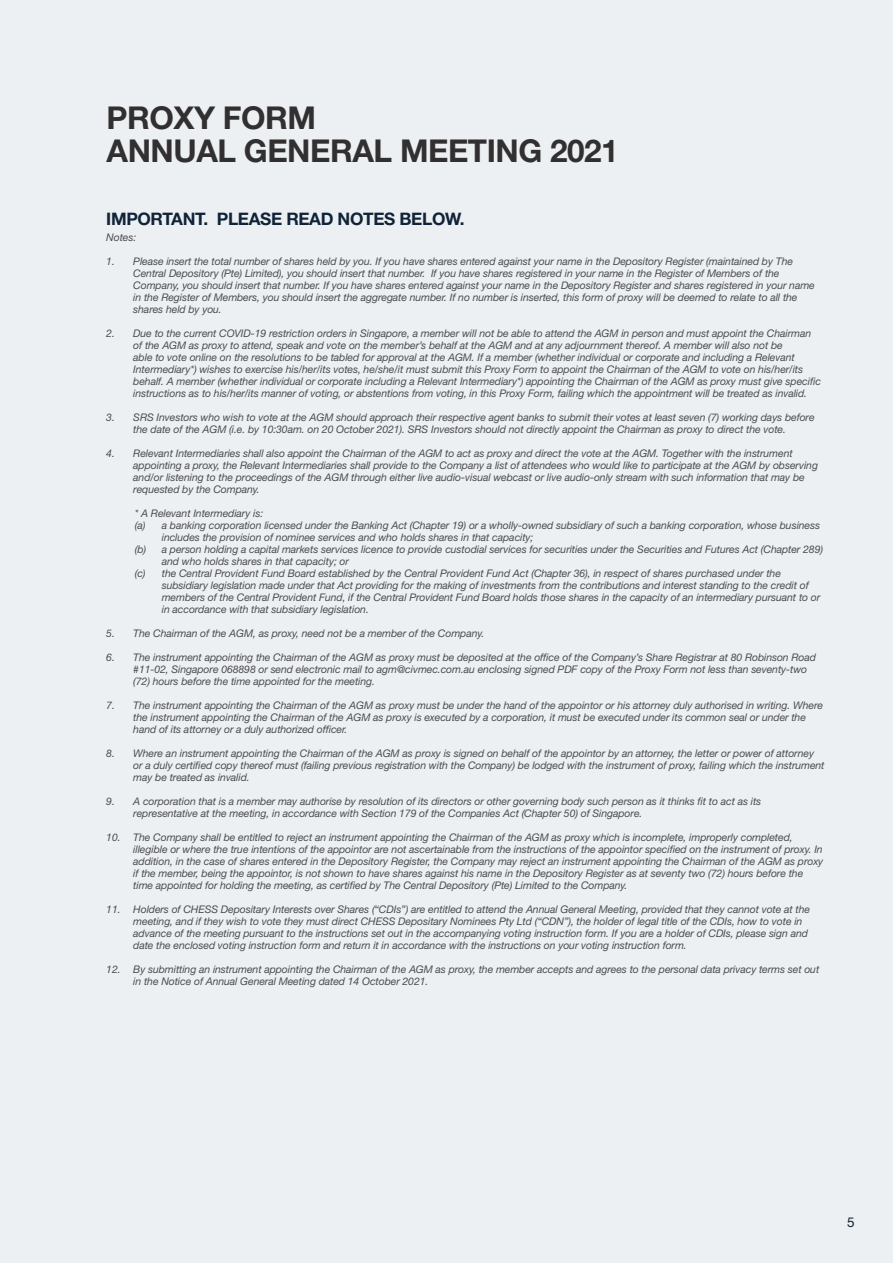
<style>
.page{position:relative;width:893px;height:1263px;background:#edf0f3}
.page>*{position:absolute;margin:0;border:0;box-sizing:border-box;transform-origin:0 0}
.FINS-Main_Heading{font:700 31.5px/33px "Helvetica Neue LT Std";letter-spacing:-.015em;color:#312f30}
.FINS_Heading_1{font:700 17.25px "Helvetica Neue LT Std";letter-spacing:-.02em;color:#102338}
.t1{font:13.5px "Helvetica Neue LT Std";color:#102338}
.Tables_NOTES_TEXT{font:italic 10.5px/12px "Helvetica Neue LT Std";letter-spacing:-.01em;color:#4b4c4d}
</style>
<div class="page">
<p class="FINS-Main_Heading" style="left:107px;top:100px;width:514px">PROXY FORM<br>ANNUAL GENERAL MEETING 2021</p>
<p class="FINS_Heading_1" style="left:106px;top:208px;width:360px">IMPORTANT. PLEASE READ NOTES BELOW.</p>
<p class="Tables_NOTES_TEXT" style="left:106px;top:231px;width:31px">Notes:</p>
<p class="Tables_NOTES_TEXT" style="left:133px;top:255px;width:683px;text-indent:-27px">1. Please insert the total number of shares held by you. If you have shares entered against your name in the Depository Register (maintained by The Central Depository (Pte) Limited), you should insert that number. If you have shares registered in your name in the Register of Members of the Company, you should insert that number. If you have shares entered against your name in the Depository Register and shares registered in your name in the Register of Members, you should insert the aggregate number. If no number is inserted, this form of proxy will be deemed to relate to all the shares held by you.</p>
<p class="Tables_NOTES_TEXT" style="left:133px;top:327px;width:689px;text-indent:-27px">2. Due to the current COVID-19 restriction orders in Singapore, a member will not be able to attend the AGM in person and must appoint the Chairman of the AGM as proxy to attend, speak and vote on the member’s behalf at the AGM and at any adjournment thereof. A member will also not be<br>able to vote online on the resolutions to be tabled for approval at the AGM. If a member (whether individual or corporate and including a Relevant Intermediary*) wishes to exercise his/her/its votes, he/she/it must submit this Proxy Form to appoint the Chairman of the AGM to vote on his/her/its behalf. A member (whether individual or corporate including a Relevant Intermediary*) appointing the Chairman of the AGM as proxy must give specific instructions as to his/her/its manner of voting, or abstentions from voting, in this Proxy Form, failing which the appointment will be treated as invalid.</p>
<p class="Tables_NOTES_TEXT" style="left:106px;top:411px;width:710px;text-align:center">3. SRS Investors who wish to vote at the AGM should approach their respective agent banks to submit their votes at least seven (7) working days before the date of the AGM (i.e. by 10:30am. on 20 October 2021). SRS Investors should not directly appoint the Chairman as proxy to direct the vote.</p>
<p class="Tables_NOTES_TEXT" style="left:133px;top:447px;width:686px;text-indent:-27px">4. Relevant Intermediaries shall also appoint the Chairman of the AGM to act as proxy and direct the vote at the AGM. Together with the instrument appointing a proxy, the Relevant Intermediaries shall provide to the Company a list of attendees who would like to participate at the AGM by observing and/or listening to the proceedings of the AGM through either live audio-visual webcast or live audio-only stream with such information that may be requested by the Company.</p>
<p class="Tables_NOTES_TEXT" style="left:135px;top:507px;width:130px">* A Relevant Intermediary is:</p>
<p class="Tables_NOTES_TEXT" style="left:162px;top:519px;width:660px;text-indent:-27px">(a) a banking corporation licensed under the Banking Act (Chapter 19) or a wholly-owned subsidiary of such a banking corporation, whose business includes the provision of nominee services and who holds shares in that capacity;</p>
<p class="Tables_NOTES_TEXT" style="left:162px;top:543px;width:663px;text-indent:-27px">(b) a person holding a capital markets services licence to provide custodial services for securities under the Securities and Futures Act (Chapter 289) and who holds shares in that capacity; or</p>
<p class="Tables_NOTES_TEXT" style="left:162px;top:567px;width:660px;text-indent:-27px">(c) the Central Provident Fund Board established by the Central Provident Fund Act (Chapter 36), in respect of shares purchased under the subsidiary legislation made under that Act providing for the making of investments from the contributions and interest standing to the credit of members of the Central Provident Fund, if the Central Provident Fund Board holds those shares in the capacity of an intermediary pursuant to or in accordance with that subsidiary legislation.</p>
<p class="Tables_NOTES_TEXT" style="left:106px;top:627px;width:379px">5. The Chairman of the AGM, as proxy, need not be a member of the Company.</p>
<p class="Tables_NOTES_TEXT" style="left:133px;top:651px;width:684px;text-indent:-27px">6. The instrument appointing the Chairman of the AGM as proxy must be deposited at the office of the Company’s Share Registrar at 80 Robinson Road #11-02, Singapore 068898 or send electronic mail to agm@civmec.com.au enclosing signed PDF copy of the Proxy Form not less than seventy-two (72) hours before the time appointed for the meeting.</p>
<p class="Tables_NOTES_TEXT" style="left:133px;top:699px;width:691px;text-indent:-27px">7. The instrument appointing the Chairman of the AGM as proxy must be under the hand of the appointor or his attorney duly authorised in writing. Where the instrument appointing the Chairman of the AGM as proxy is executed by a corporation, it must be executed under its common seal or under the hand of its attorney or a duly authorized officer.</p>
<p class="Tables_NOTES_TEXT" style="left:133px;top:747px;width:693px;text-indent:-27px">8. Where an instrument appointing the Chairman of the AGM as proxy is signed on behalf of the appointor by an attorney, the letter or power of attorney or a duly certified copy thereof must (failing previous registration with the Company) be lodged with the instrument of proxy, failing which the instrument may be treated as invalid.</p>
<p class="Tables_NOTES_TEXT" style="left:133px;top:795px;width:630px;text-indent:-27px">9. A corporation that is a member may authorise by resolution of its directors or other governing body such person as it thinks fit to act as its representative at the meeting, in accordance with Section 179 of the Companies Act (Chapter 50) of Singapore.</p>
<p class="Tables_NOTES_TEXT" style="left:133px;top:831px;width:691px;text-indent:-27px">10. The Company shall be entitled to reject an instrument appointing the Chairman of the AGM as proxy which is incomplete, improperly completed, illegible or where the true intentions of the appointor are not ascertainable from the instructions of the appointor specified on the instrument of proxy. In addition, in the case of shares entered in the Depository Register, the Company may reject an instrument appointing the Chairman of the AGM as proxy if the member, being the appointor, is not shown to have shares against his name in the Depository Register as at seventy two (72) hours before the time appointed for holding the meeting, as certified by The Central Depository (Pte) Limited to the Company.</p>
<p class="Tables_NOTES_TEXT" style="left:133px;top:903px;width:678px;text-indent:-27px">11. Holders of CHESS Depositary Interests over Shares (“CDIs”) are entitled to attend the Annual General Meeting, provided that they cannot vote at the meeting, and if they wish to vote they must direct CHESS Depositary Nominees Pty Ltd (“CDN”), the holder of legal title of the CDIs, how to vote in advance of the meeting pursuant to the instructions set out in the accompanying voting instruction form. If you are a holder of CDIs, please sign and date the enclosed voting instruction form and return it in accordance with the instructions on your voting instruction form.</p>
<p class="Tables_NOTES_TEXT" style="left:133px;top:963px;width:687px;text-indent:-27px">12. By submitting an instrument appointing the Chairman of the AGM as proxy, the member accepts and agrees to the personal data privacy terms set out in the Notice of Annual General Meeting dated 14 October 2021.</p>
<p class="t1" style="left:847px;top:1214px;width:9px">5</p>
</div>
